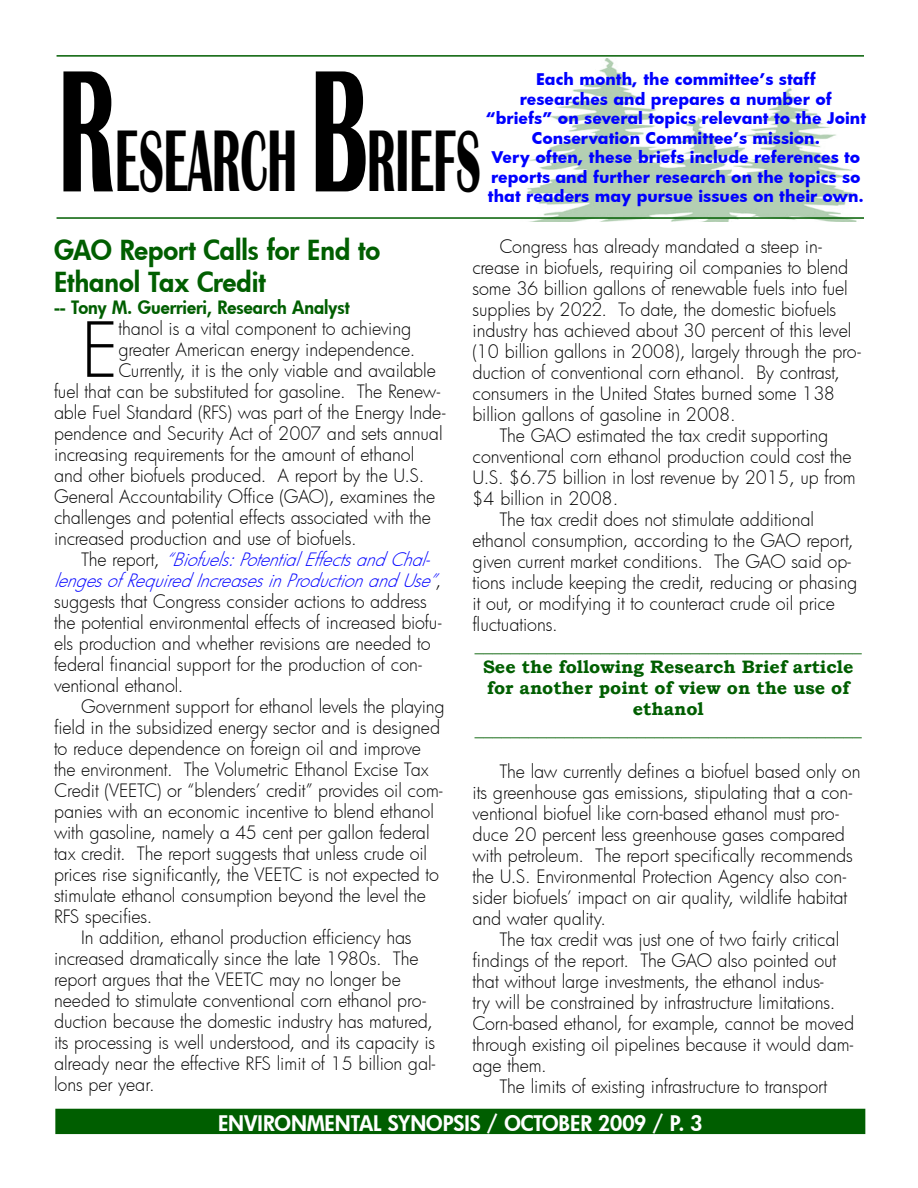
<style>
.page{position:relative;width:918px;height:1188px;background:#fff}
.page>*{position:absolute;margin:0;border:0;box-sizing:border-box;transform-origin:0 0}
.Headlines{font:700 90px "Britannic";color:#000;scale:.5 1}
.Body_text{font:300 73.65px "Futura";color:#000}
.Subhead_1{font:800 27px/32.4px "Futura";color:#005e00}
.Subhead_2{font:800 21px "Futura";color:#fff}
.Body_text-2{font:300 18px/21px "Futura";letter-spacing:-.005em;color:#000}
.Drop_Boxes{font:700 18px/21px "Bookman Old Style";color:#005e00;text-align:center}
.Subhead_2-2{font:800 18px "Futura";color:#005e00}
.Subhead_2-3{font:700 15.75px/19.5px "Futura";color:#00f;text-align:center}
.s1{font-size:180px}
.s2{font-style:italic;color:#00f}
</style>
<div class="page">
<img style="left:527px;top:58px;width:330px;height:164px">
<div style="left:56px;top:1109px;width:809px;height:24px;background:#005e00"></div>
<div style="left:55px;top:1109px;width:810px;height:25px;border:2px solid #005e00"></div>
<hr style="left:57px;top:55px;width:807px;height:2px;background:#005e00">
<hr style="left:57px;top:217px;width:807px;height:2px;background:#005e00">
<p class="Headlines" style="left:58px;top:111px;width:846px"><span class="s1">R</span>ESEARCH <span class="s1">B</span>RIEFS</p>
<p class="Subhead_2-3" style="left:536px;top:69px;width:281px">Each month, the committee’s staff</p>
<p class="Subhead_2-3" style="left:486px;top:89px;width:382px">researches and prepares a number of “briefs” on several topics relevant to the Joint<br>Conservation Committee’s mission.</p>
<p class="Subhead_2-3" style="left:488px;top:147px;width:378px;text-align:left">Very often, these briefs include references to reports and further research on the topics so that readers may pursue issues on their own.</p>
<p class="Subhead_1" style="left:54px;top:233px;width:328px">GAO Report Calls for End to<br>Ethanol Tax Credit</p>
<p class="Subhead_2-2" style="left:54px;top:295px;width:297px">-- Tony M. Guerrieri, Research Analyst</p>
<p class="Body_text" style="left:81px;top:300px;width:39px">E</p>
<p class="Body_text-2" style="left:118px;top:317px;width:294px">thanol is a vital component to achieving</p>
<p class="Body_text-2" style="left:118px;top:338px;width:298px">greater American energy independence.</p>
<p class="Body_text-2" style="left:118px;top:359px;width:319px">Currently, it is the only viable and available</p>
<p class="Body_text-2" style="left:54px;top:380px;width:388px">fuel that can be substituted for gasoline. The Renew-</p>
<p class="Body_text-2" style="left:54px;top:401px;width:393px">able Fuel Standard (RFS) was part of the Energy Inde-</p>
<p class="Body_text-2" style="left:54px;top:422px;width:390px">pendence and Security Act of 2007 and sets annual</p>
<p class="Body_text-2" style="left:54px;top:443px;width:362px">increasing requirements for the amount of ethanol</p>
<p class="Body_text-2" style="left:54px;top:464px;width:372px">and other biofuels produced. A report by the U.S.</p>
<p class="Body_text-2" style="left:54px;top:485px;width:383px">General Accountability Office (GAO), examines the</p>
<p class="Body_text-2" style="left:54px;top:506px;width:379px">challenges and potential effects associated with the</p>
<p class="Body_text-2" style="left:54px;top:527px;width:304px">increased production and use of biofuels.</p>
<p class="Body_text-2" style="left:54px;top:548px;width:392px;text-indent:27px">T h e r e p o r t , <span class="s2">“Biofuels:PotentialEffectsandChal&shy;lengesofRequiredIncreasesinProductionandUse”</span>, suggests that Congress consider actions to address the potential environmental effects of increased biofu&shy;els production and whether revisions are needed to federal financial support for the production of con&shy;ventional ethanol.</p>
<p class="Body_text-2" style="left:54px;top:695px;width:392px;text-indent:27px">Government support for ethanol levels the playing field in the subsidized energy sector and is designed to reduce dependence on foreign oil and improve the environment. The Volumetric Ethanol Excise Tax Credit (VEETC) or “blenders’ credit” provides oil com&shy;panies with an economic incentive to blend ethanol with gasoline, namely a 45 cent per gallon federal tax credit. The report suggests that unless crude oil prices rise significantly, the VEETC is not expected to stimulate ethanol consumption beyond the level the RFS specifies.</p>
<p class="Body_text-2" style="left:54px;top:926px;width:383px;text-indent:27px">In addition, ethanol production efficiency has increased dramatically since the late 1980s. The report argues that the VEETC may no longer be needed to stimulate conventional corn ethanol pro&shy;duction because the domestic industry has matured, its processing is well understood, and its capacity is already near the effective RFS limit of 15 billion gal&shy;lons per year.</p>
<p class="Body_text-2" style="left:472px;top:236px;width:390px;text-indent:27px">Congress has already mandated a steep in&shy;crease in biofuels, requiring oil companies to blend some 36 billion gallons of renewable fuels into fuel supplies by 2022. To date, the domestic biofuels industry has achieved about 30 percent of this level (10 billion gallons in 2008), largely through the pro&shy;duction of conventional corn ethanol. By contrast, consumers in the United States burned some 138 billion gallons of gasoline in 2008.</p>
<p class="Body_text-2" style="left:472px;top:425px;width:385px;text-indent:27px">The GAO estimated the tax credit supporting conventional corn ethanol production could cost the U.S. $6.75 billion in lost revenue by 2015, up from $4 billion in 2008.</p>
<p class="Body_text-2" style="left:472px;top:509px;width:386px;text-indent:27px">The tax credit does not stimulate additional ethanol consumption, according to the GAO report, given current market conditions. The GAO said op&shy;tions include keeping the credit, reducing or phasing it out, or modifying it to counteract crude oil price fluctuations.</p>
<p class="Drop_Boxes" style="left:475px;top:635px;width:388px">___________________________________________</p>
<p class="Drop_Boxes" style="left:483px;top:656px;width:372px">See the following Research Brief article for another point of view on the use of ethanol</p>
<p class="Drop_Boxes" style="left:475px;top:719px;width:388px">___________________________________________</p>
<p class="Body_text-2" style="left:472px;top:761px;width:390px;text-indent:27px">The law currently defines a biofuel based only on its greenhouse gas emissions, stipulating that a con&shy;ventional biofuel like corn-based ethanol must pro&shy;duce 20 percent less greenhouse gases compared with petroleum. The report specifically recommends the U.S. Environmental Protection Agency also con&shy;sider biofuels’ impact on air quality, wildlife habitat and water quality.</p>
<p class="Body_text-2" style="left:472px;top:929px;width:383px;text-indent:27px">The tax credit was just one of two fairly critical findings of the report. The GAO also pointed out that without large investments, the ethanol indus-<br>try will be constrained by infrastructure limitations.<br>Corn-based ethanol, for example, cannot be moved through existing oil pipelines because it would dam&shy;age them.</p>
<p class="Body_text-2" style="left:500px;top:1076px;width:329px">The limits of existing infrastructure to transport</p>
<p class="Subhead_2" style="left:218px;top:1109px;width:486px">ENVIRONMENTAL SYNOPSIS / OCTOBER 2009 / P. 3</p>
</div>
